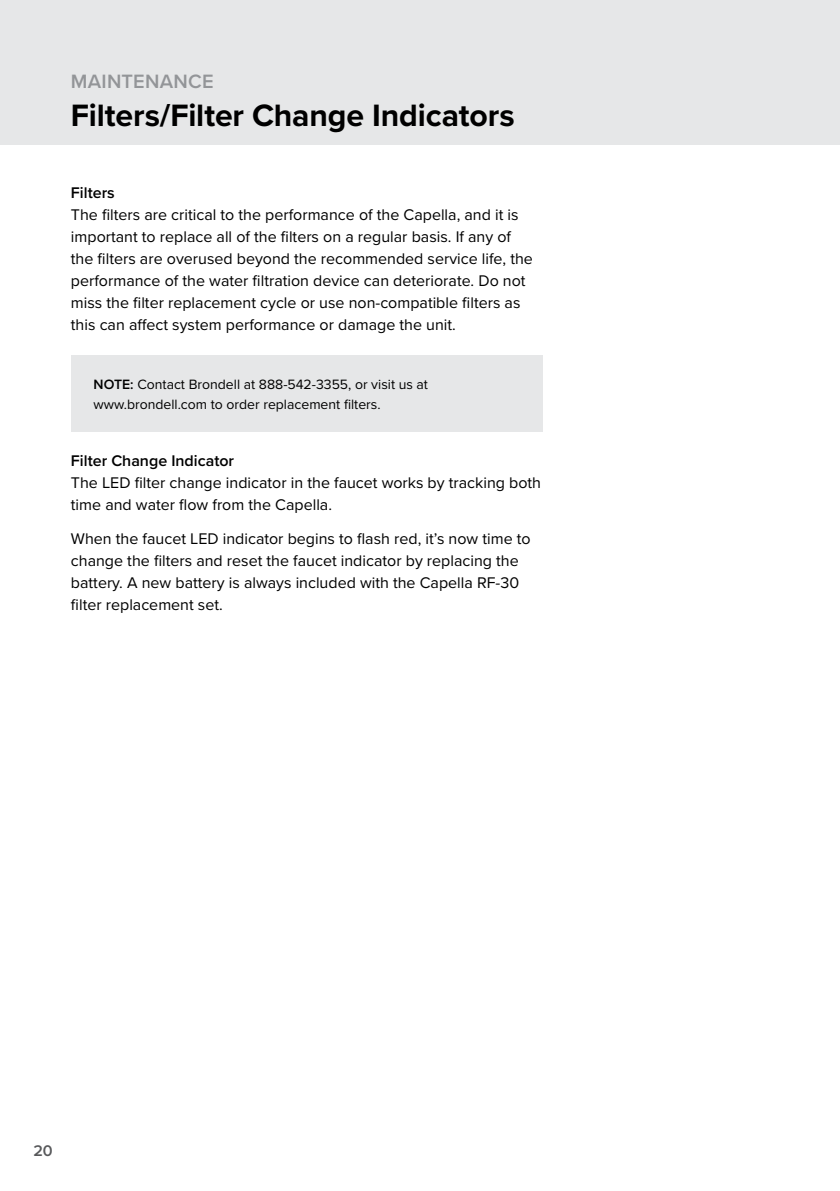
<style>
.page{position:relative;width:840px;height:1191px;background:#fff}
.page>*{position:absolute;margin:0;border:0;box-sizing:border-box;transform-origin:0 0}
.t1{font:700 32px "Proxima Nova";letter-spacing:-.005em;color:#000}
.t2{font:600 20px "Proxima Nova";letter-spacing:.01em;color:#939598}
.t3{font:16px/22px "Proxima Nova";color:#000}
.t4{font:600 16px "Proxima Nova";color:#000}
.t5{font:600 16px "Proxima Nova";color:#58595b}
.t6{font:14px/20px "Proxima Nova";color:#000}
.s1{font-weight:600}
</style>
<div class="page">
<div style="left:0;top:0;width:839px;height:144px;background:#e6e7e8"></div>
<div style="left:71px;top:355px;width:471px;height:77px;background:#e6e7e8"></div>
<p class="t2" style="left:71px;top:66px;width:144px">MAINTENANCE</p>
<h1 class="t1" style="left:71px;top:92px;width:445px">Filters/Filter Change Indicators</h1>
<p class="t4" style="left:71px;top:180px;width:45px">Filters</p>
<p class="t3" style="left:71px;top:202px;width:463px">The filters are critical to the performance of the Capella, and it is important to replace all of the filters on a regular basis. If any of the filters are overused beyond the recommended service life, the performance of the water filtration device can deteriorate. Do not miss the filter replacement cycle or use non-compatible filters as this can affect system performance or damage the unit.</p>
<p class="t6" style="left:94px;top:374px;width:336px"><span class="s1">NOTE:</span> Contact Brondell at 888-542-3355, or visit us at www.brondell.com to order replacement filters.</p>
<p class="t4" style="left:71px;top:449px;width:165px">Filter Change Indicator</p>
<p class="t3" style="left:71px;top:471px;width:471px">The LED filter change indicator in the faucet works by tracking both time and water flow from the Capella.</p>
<p class="t3" style="left:71px;top:527px;width:461px">When the faucet LED indicator begins to flash red, it’s now time to change the filters and reset the faucet indicator by replacing the battery. A new battery is always included with the Capella RF-30 filter replacement set.</p>
<p class="t5" style="left:33px;top:1139px;width:21px">20</p>
</div>
